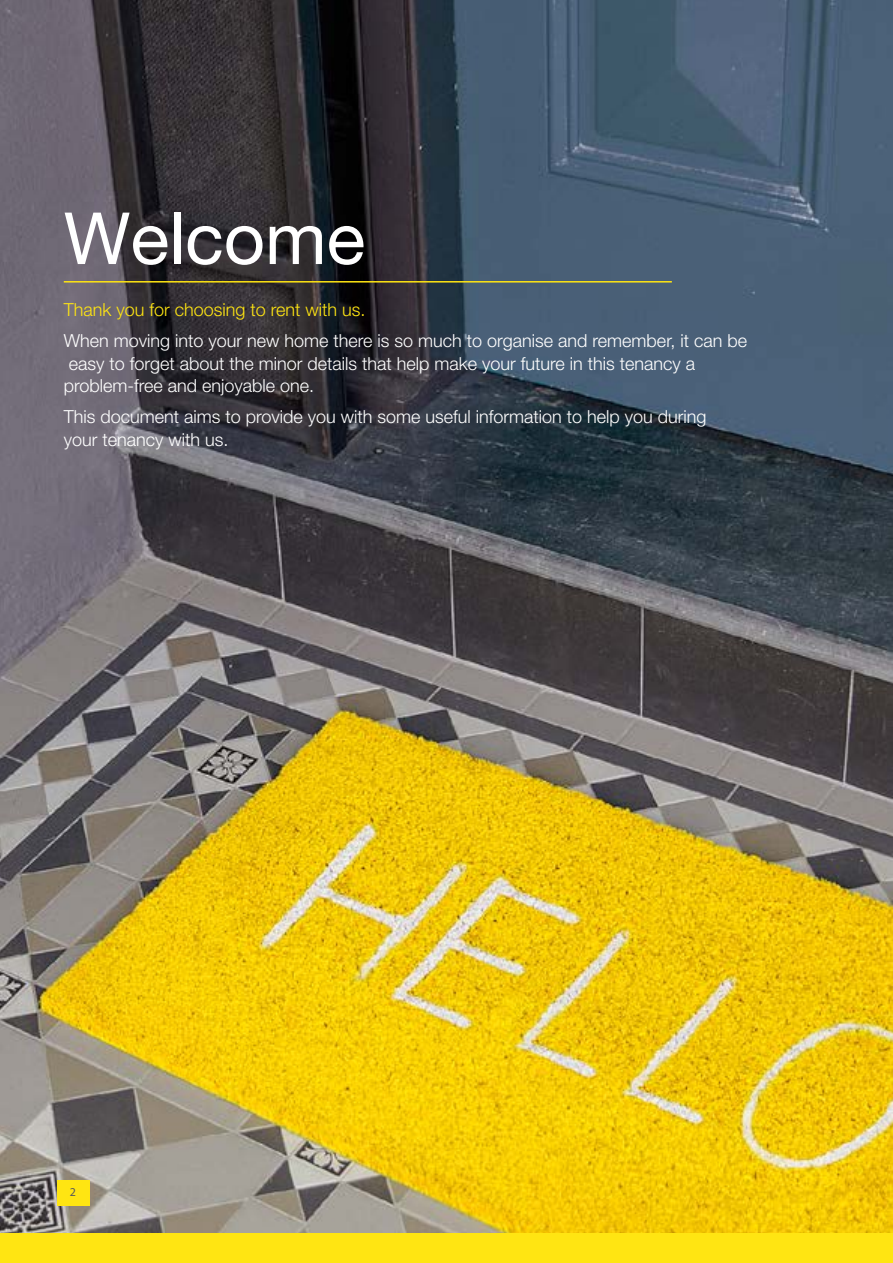
<style>
.page{position:relative;width:893px;height:1263px;background:#fff}
.page>*{position:absolute;margin:0;border:0;box-sizing:border-box;transform-origin:0 0}
.t1{font:72px "Helvetica Neue LT Pro";color:#fff}
.t2{font:300 18px/22.5px "Helvetica Neue LT Pro";color:#fff}
.t3{font:300 18px "Helvetica Neue LT Pro";color:#ffe512}
.t4{font:12px "Myriad Pro";color:#58595b}
</style>
<div class="page">
<img style="left:0;top:0;width:893px;height:1234px">
<hr style="left:64px;top:281px;width:608px;height:2px;background:#ffe512">
<div style="left:57px;top:1180px;width:32px;height:25px;background:#ffe512"></div>
<div style="left:0;top:1234px;width:893px;height:29px;background:#ffe512"></div>
<h1 class="t1" style="left:64px;top:195px;width:303px">Welcome</h1>
<p class="t3" style="left:64px;top:299px;width:303px">Thank you for choosing to rent with us.</p>
<p class="t2" style="left:64px;top:329px;width:685px">When moving into your new home there is so much to organise and remember, it can be easy to forget about the minor details that help make your future in this tenancy a problem-free and enjoyable one.</p>
<p class="t2" style="left:64px;top:405px;width:644px">This document aims to provide you with some useful information to help you during your tenancy with us.</p>
<p class="t4" style="left:70px;top:1185px;width:8px">2</p>
</div>
